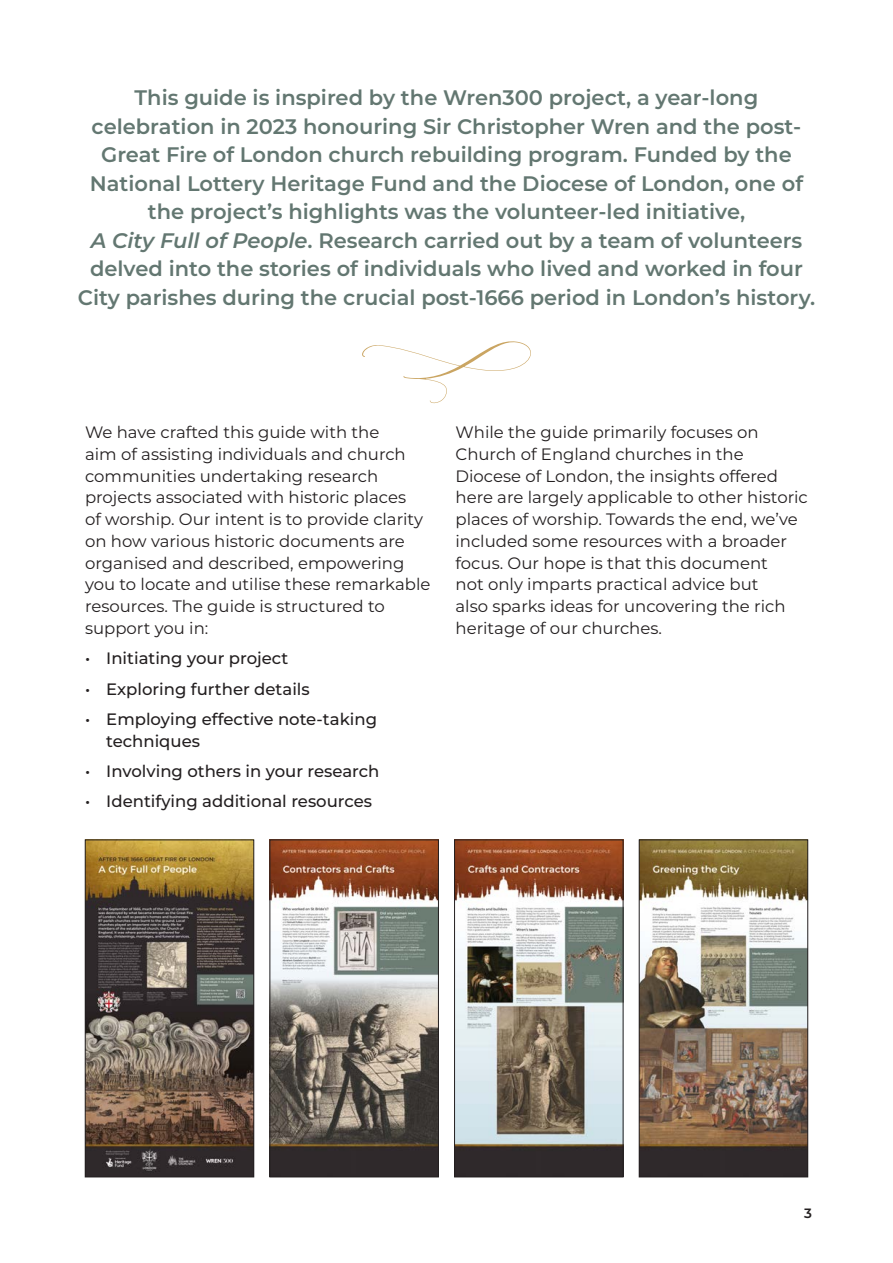
<style>
.page{position:relative;width:893px;height:1263px;background:#fff}
.page>*{position:absolute;margin:0;border:0;box-sizing:border-box;transform-origin:0 0}
.First_para_intro{font:600 21px/28.5px "Montserrat";color:#637771;text-align:center}
.Body_text{font:16.5px/21.8px "Montserrat";color:#231f20}
.Hung_body{font:100 16.5px/21.8px "Montserrat";color:#231f20}
.t1{font:100 13.5px "Montserrat";color:#231f20}
.s1{font-weight:100;font-style:italic}
</style>
<div class="page">
<svg style="left:362px;top:341px;width:169px;height:62px"></svg>
<img style="left:87px;top:842px;width:165px;height:333px">
<div style="left:85px;top:840px;width:169px;height:337px;border:1px solid #231f20"></div>
<img style="left:272px;top:842px;width:165px;height:333px">
<div style="left:270px;top:840px;width:169px;height:337px;border:1px solid #231f20"></div>
<img style="left:456px;top:842px;width:165px;height:333px">
<div style="left:454px;top:840px;width:169px;height:337px;border:1px solid #231f20"></div>
<img style="left:641px;top:842px;width:165px;height:333px">
<div style="left:639px;top:840px;width:169px;height:337px;border:1px solid #231f20"></div>
<p class="First_para_intro" style="left:78px;top:83px;width:739px">This guide is inspired by the Wren300 project, a year-long celebration in 2023 honouring Sir Christopher Wren and the post-Great Fire of London church rebuilding program. Funded by the National Lottery Heritage Fund and the Diocese of London, one of the project’s highlights was the volunteer-led initiative,<br><span class="s1">A City Full of People</span>. Research carried out by a team of volunteers delved into the stories of individuals who lived and worked in four City parishes during the crucial post-1666 period in London’s history.</p>
<p class="Body_text" style="left:85px;top:421px;width:347px">We have crafted this guide with the<br>aim of assisting individuals and church communities undertaking research projects associated with historic places<br>of worship. Our intent is to provide clarity on how various historic documents are organised and described, empowering you to locate and utilise these remarkable resources. The guide is structured to support you in:</p>
<p class="Hung_body" style="left:85px;top:647px;width:205px">• Initiating your project</p>
<p class="Hung_body" style="left:85px;top:677px;width:226px">• Exploring further details</p>
<p class="Hung_body" style="left:106px;top:708px;width:272px;text-indent:-21px">• Employing effective note-taking techniques</p>
<p class="Hung_body" style="left:85px;top:760px;width:296px">• Involving others in your research</p>
<p class="Hung_body" style="left:85px;top:790px;width:289px">• Identifying additional resources</p>
<p class="Body_text" style="left:455px;top:421px;width:354px">While the guide primarily focuses on Church of England churches in the Diocese of London, the insights offered here are largely applicable to other historic places of worship. Towards the end, we’ve included some resources with a broader focus. Our hope is that this document<br>not only imparts practical advice but<br>also sparks ideas for uncovering the rich heritage of our churches.</p>
<p class="t1" style="left:804px;top:1204px;width:9px">3</p>
</div>
